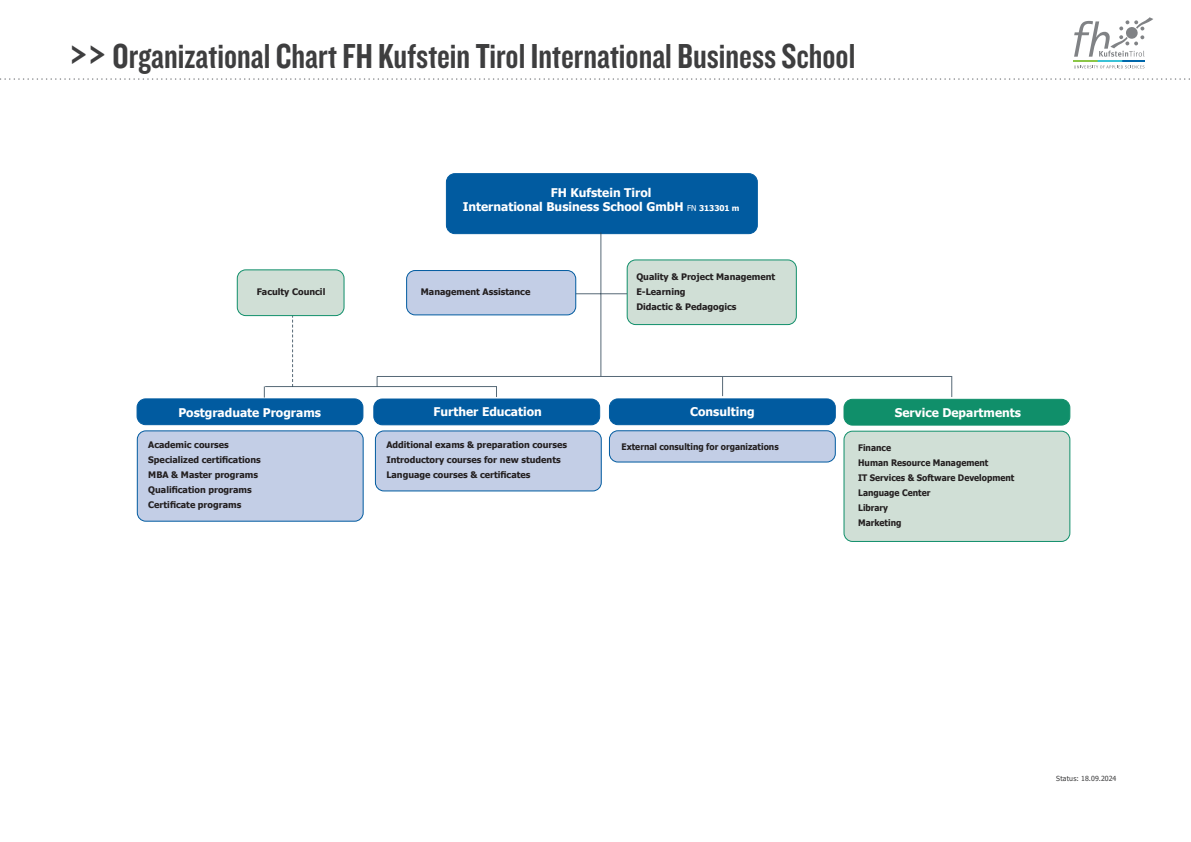
<style>
.page{position:relative;width:1191px;height:842px;background:#fff}
.page>*{position:absolute;margin:0;border:0;box-sizing:border-box;transform-origin:0 0}
.t1{font:36px "Knockout HTF49 Liteweight";color:#3e3e3f}
.t2{font:700 12px "Tahoma";color:#fff}
.t3{font:700 9px/15px "Tahoma";color:#231f20}
.t4{font:700 9px "Tahoma";color:#231f20;scale:.94 1}
.Biography{font:7px "Tahoma";letter-spacing:.02em;color:#3e3e3f}
.s1{font-size:40px}
.s2{font-weight:400;font-size:8px}
.s3{font-size:8px}
</style>
<div class="page">
<svg style="left:951px;top:377px;width:1px;height:20px"></svg>
<div style="left:374px;top:399px;width:225px;height:26px;background:#015ba0;border-radius:9px"></div>
<div style="left:373px;top:398px;width:227px;height:27px;border:1px solid #015ba0;border-radius:9px"></div>
<div style="left:137px;top:399px;width:226px;height:26px;background:#015ba0;border-radius:9px"></div>
<div style="left:137px;top:398px;width:226px;height:27px;border:1px solid #015ba0;border-radius:9px"></div>
<div style="left:137px;top:431px;width:226px;height:90px;background:#c3cee6;border-radius:9px"></div>
<div style="left:137px;top:430px;width:227px;height:92px;border:1px solid #015ba0;border-radius:9px"></div>
<div style="left:406px;top:271px;width:170px;height:44px;background:#c3cee6;border-radius:9px"></div>
<div style="left:406px;top:270px;width:170px;height:45px;border:1px solid #015ba0;border-radius:9px"></div>
<div style="left:446px;top:174px;width:311px;height:60px;background:#015ba0;border-radius:9px"></div>
<div style="left:446px;top:173px;width:312px;height:61px;border:1px solid #015ba0;border-radius:9px"></div>
<hr style="left:377px;top:376px;width:575px;height:1px;background:#2c4354">
<hr style="left:265px;top:386px;width:232px;height:1px;background:#2c4354">
<svg style="left:264px;top:386px;width:1px;height:12px"></svg>
<svg style="left:1074px;top:65px;width:70px;height:3px"></svg>
<svg style="left:1074px;top:17px;width:79px;height:40px"></svg>
<img style="left:1073px;top:60px;width:71px;height:2px">
<svg style="left:0;top:78px;width:1190px;height:2px"></svg>
<hr style="left:600px;top:232px;width:1px;height:144px;background:#2c4354">
<div style="left:627px;top:260px;width:169px;height:65px;background:#d0dfd6;border-radius:9px"></div>
<div style="left:626px;top:259px;width:171px;height:66px;border:1px solid #108f6a;border-radius:9px"></div>
<div style="left:375px;top:431px;width:226px;height:60px;background:#c3cee6;border-radius:9px"></div>
<div style="left:375px;top:430px;width:227px;height:61px;border:1px solid #015ba0;border-radius:9px"></div>
<div style="left:609px;top:399px;width:226px;height:26px;background:#015ba0;border-radius:9px"></div>
<div style="left:609px;top:398px;width:226px;height:27px;border:1px solid #015ba0;border-radius:9px"></div>
<div style="left:609px;top:431px;width:226px;height:31px;background:#c3cee6;border-radius:9px"></div>
<div style="left:609px;top:430px;width:226px;height:32px;border:1px solid #015ba0;border-radius:9px"></div>
<div style="left:844px;top:399px;width:225px;height:26px;background:#108f6a;border-radius:9px"></div>
<div style="left:843px;top:399px;width:227px;height:27px;border:1px solid #108f6a;border-radius:9px"></div>
<div style="left:844px;top:431px;width:225px;height:110px;background:#d0dfd6;border-radius:9px"></div>
<div style="left:843px;top:431px;width:227px;height:111px;border:1px solid #108f6a;border-radius:9px"></div>
<svg style="left:722px;top:377px;width:1px;height:19px"></svg>
<svg style="left:575px;top:293px;width:52px;height:1px"></svg>
<svg style="left:292px;top:316px;width:1px;height:71px"></svg>
<div style="left:237px;top:270px;width:107px;height:46px;background:#d0dfd6;border-radius:9px"></div>
<div style="left:237px;top:269px;width:107px;height:47px;border:1px solid #108f6a;border-radius:9px"></div>
<p class="t1" style="left:69px;top:38px;width:787px"><span class="s1">&gt;&gt;</span> Organizational Chart FH Kufstein Tirol International Business School</p>
<p class="t3" style="left:257px;top:284px;width:70px">Faculty Council</p>
<p class="t2" style="left:551px;top:184px;width:102px">FH Kufstein Tirol</p>
<p class="t2" style="left:463px;top:198px;width:278px">International Business School GmbH <span class="s2">FN</span> <span class="s3">313301 m</span></p>
<p class="t3" style="left:421px;top:285px;width:111px">Management Assistance</p>
<p class="t3" style="left:636px;top:270px;width:140px">Quality &amp; Project Management</p>
<p class="t3" style="left:636px;top:285px;width:51px">E-Learning</p>
<p class="t3" style="left:636px;top:300px;width:102px">Didactic &amp; Pedagogics</p>
<p class="t2" style="left:178px;top:405px;width:144px">Postgraduate Programs</p>
<p class="t2" style="left:433px;top:403px;width:110px">Further Education</p>
<p class="t3" style="left:148px;top:438px;width:114px">Academic courses<br>Specialized certifications<br>MBA &amp; Master programs<br>Qualification programs<br>Certificate programs</p>
<p class="t3" style="left:386px;top:438px;width:182px">Additional exams &amp; preparation courses<br>Introductory courses for new students<br>Language courses &amp; certificates</p>
<p class="t2" style="left:690px;top:403px;width:66px">Consulting</p>
<p class="t4" style="left:621px;top:441px;width:169px">External consulting for organizations</p>
<p class="t2" style="left:895px;top:404px;width:128px">Service Departments</p>
<p class="t4" style="left:858px;top:441px;width:36px">Finance</p>
<p class="t4" style="left:858px;top:456px;width:140px">Human Resource Management</p>
<p class="t4" style="left:858px;top:471px;width:168px">IT Services &amp; Software Development</p>
<p class="t4" style="left:858px;top:486px;width:78px">Language Center</p>
<p class="t4" style="left:858px;top:501px;width:33px">Library</p>
<p class="t4" style="left:858px;top:516px;width:47px">Marketing</p>
<p class="Biography" style="left:1056px;top:773px;width:62px">Status: 18.09.2024</p>
</div>
